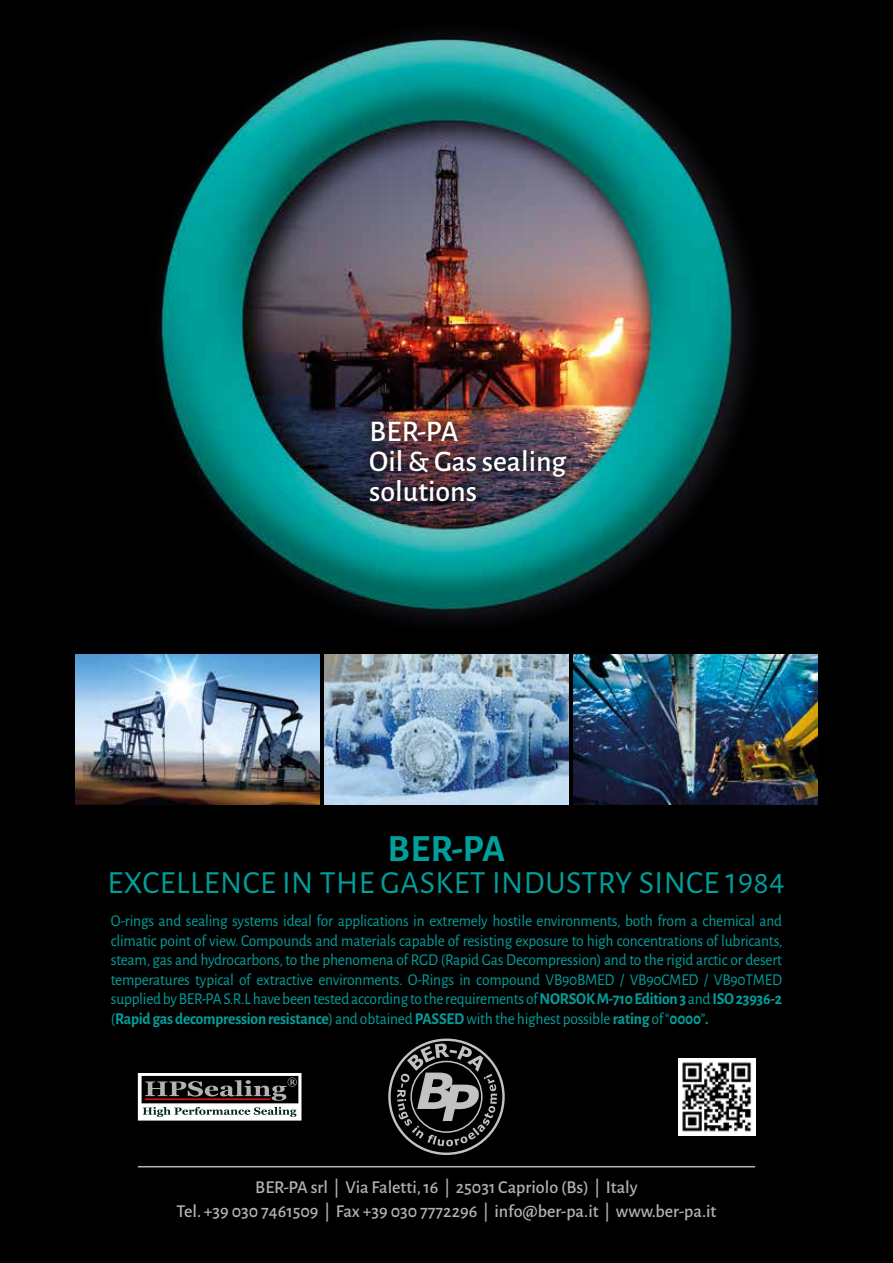
<style>
.page{position:relative;width:893px;height:1263px;background:#000}
.page>*{position:absolute;margin:0;border:0;box-sizing:border-box;transform-origin:0 0}
.t1{font:700 38.55px "Alegreya Sans";color:#009f9b}
.t2{font:32.4px "Alegreya Sans";letter-spacing:.015em;color:#009f9b}
.t3{font:500 30px/30px "Alegreya Sans";color:#fff}
.t4{font:500 18.15px/24.2px "Alegreya Sans";color:#b3b2b2;text-align:center}
.t5{font:16.5px/19.5px "Alegreya Sans";letter-spacing:-.015em;color:#009f9b;text-align:justify;scale:.94 1}
.s1{font-weight:700}
</style>
<div class="page">
<img style="left:75px;top:34px;width:743px;height:1027px">
<hr style="left:138px;top:1166px;width:617px;height:1px;background:#b3b2b2">
<svg style="left:388px;top:1038px;width:117px;height:117px"></svg>
<svg style="left:138px;top:1073px;width:163px;height:47px"></svg>
<hr style="left:145px;top:1098px;width:125px;height:2px;background:#cd171a">
<img style="left:678px;top:1058px;width:77px;height:77px">
<img style="left:361px;top:412px;width:214px;height:98px">
<img style="left:75px;top:654px;width:244px;height:150px">
<img style="left:325px;top:654px;width:243px;height:150px">
<img style="left:574px;top:654px;width:244px;height:150px">
<h3 class="t3" style="left:369px;top:414px;width:199px">BER-PA<br>Oil &amp; Gas sealing solutions</h3>
<h1 class="t1" style="left:387px;top:820px;width:119px">BER-PA</h1>
<h2 class="t2" style="left:108px;top:861px;width:679px">EXCELLENCE IN THE GASKET INDUSTRY SINCE 1984</h2>
<p class="t5" style="left:111px;top:910px;width:716px">O-rings and sealing systems ideal for applications in extremely hostile environments, both from a chemical and climatic point of view. Compounds and materials capable of resisting exposure to high concentrations of lubricants, steam, gas and hydrocarbons, to the phenomena of RGD (Rapid Gas Decompression) and to the rigid arctic or desert temperatures typical of extractive environments. O-Rings in compound VB90BMED / VB90CMED / VB90TMED supplied by BER-PA S.R.L have been tested according to the requirements of <span class="s1">NORSOK M-710 Edition 3</span> and <span class="s1">ISO 23936-2 </span>(<span class="s1">Rapid gas decompression resistance</span>) and obtained <span class="s1">PASSED</span> with the highest possible <span class="s1">rating</span> of “<span class="s1">0000</span>”<span class="s1">.</span></p>
<p class="t4" style="left:176px;top:1174px;width:542px">BER-PA srl | Via Faletti, 16 | 25031 Capriolo (Bs) | Italy<br>Tel. +39 030 7461509 | Fax +39 030 7772296 | info@ber-pa.it | www.ber-pa.it</p>
</div>
